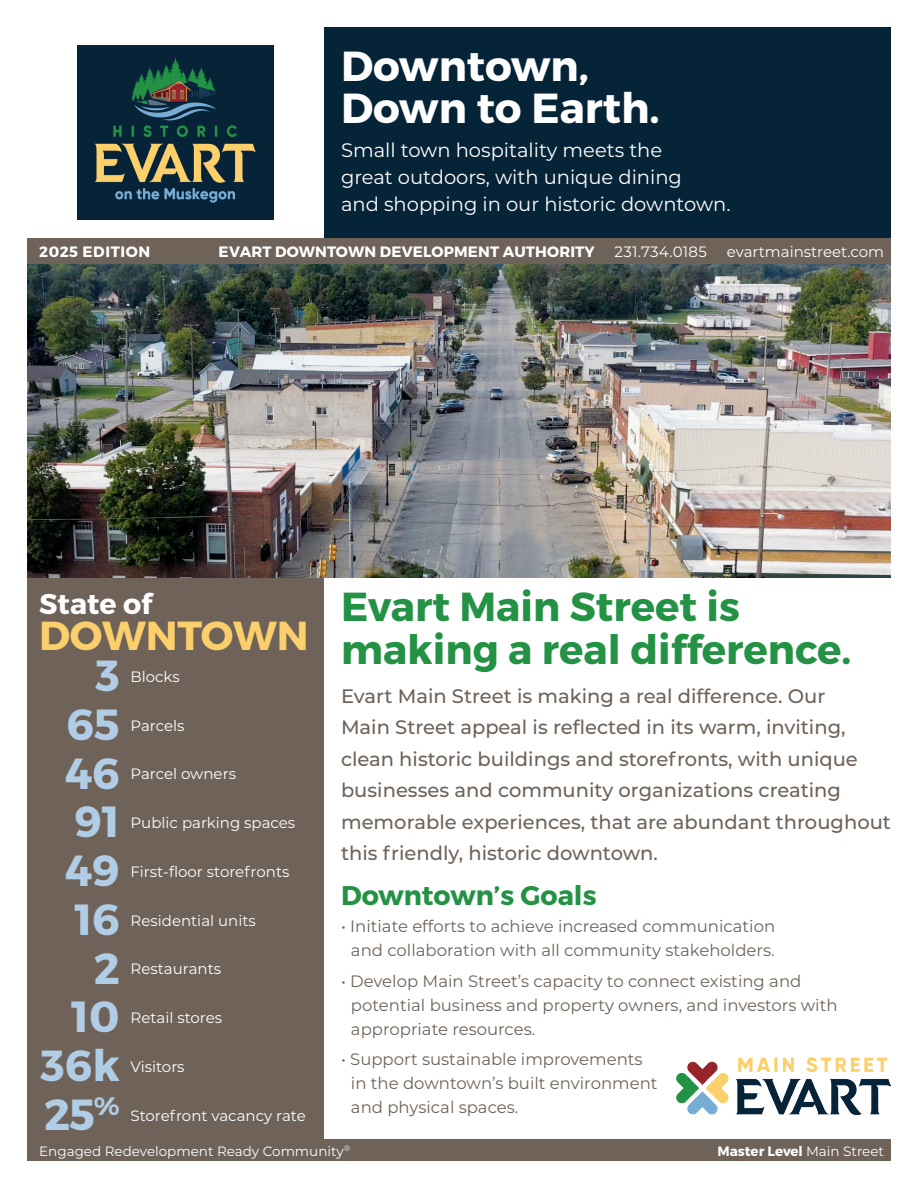
<style>
.page{position:relative;width:918px;height:1188px;background:#fff}
.page>*{position:absolute;margin:0;border:0;box-sizing:border-box;transform-origin:0 0}
.t1{font:700 43.5px/48.8px "Montserrat";color:#b1cde6;text-align:right}
.t2{font:700 42px/42px "Montserrat";color:#fff}
.t3{font:700 40.5px/43.5px "Montserrat";color:#239244}
.t4{font:700 40.5px "Montserrat";letter-spacing:-.01em;color:#fbd06c}
.t5{font:700 28.5px "Montserrat";color:#fff}
.t6{font:700 27px "Montserrat";color:#239244}
.t7{font:500 19.5px/31.5px "Montserrat";color:#6e6259}
.t8{font:19.5px/27px "Montserrat";color:#fff}
.t9{font:16.5px/24px "Montserrat";color:#6e6259}
.t10{font:15px "Montserrat";color:#fff}
.t11{font:700 15px "Montserrat";letter-spacing:.01em;color:#fff}
.t12{font:15px "Montserrat";letter-spacing:.02em;color:#fff}
.t13{font:700 15px "Montserrat";letter-spacing:.04em;color:#fff}
.t14{font:13.5px "Montserrat";color:#fff}
.t15{font:700 13.5px "Montserrat";color:#fff}
.s1{font-weight:400}
</style>
<div class="page">
<div style="left:27px;top:505px;width:296px;height:656px;background:#6e6259"></div>
<img style="left:27px;top:264px;width:864px;height:314px">
<img style="left:78px;top:46px;width:195px;height:173px">
<div style="left:324px;top:27px;width:567px;height:230px;background:#062438"></div>
<img style="left:677px;top:1057px;width:214px;height:58px">
<div style="left:27px;top:238px;width:864px;height:26px;background:#6e6259"></div>
<div style="left:27px;top:1140px;width:864px;height:21px;background:#6e6259"></div>
<p class="t13" style="left:39px;top:242px;width:113px">2025 EDITION</p>
<h2 class="t2" style="left:341px;top:46px;width:320px">Downtown,<br>Down to Earth.</h2>
<p class="t8" style="left:341px;top:136px;width:391px">Small town hospitality meets the<br>great outdoors, with unique dining<br>and shopping in our historic downtown.</p>
<p class="t11" style="left:218px;top:242px;width:378px">EVART DOWNTOWN DEVELOPMENT AUTHORITY</p>
<p class="t12" style="left:615px;top:241px;width:94px">231.734.0185</p>
<p class="t10" style="left:727px;top:241px;width:159px">evartmainstreet.com</p>
<h3 class="t5" style="left:39px;top:586px;width:114px">State of</h3>
<h3 class="t4" style="left:39px;top:611px;width:271px">DOWNTOWN</h3>
<h1 class="t1" style="left:41px;top:652px;width:81px">3<br>65<br>46<br>91<br>49<br>16<br>2<br>10<br>36k<br>25<sup>%</sup></h1>
<p class="t10" style="left:131px;top:666px;width:51px">Blocks</p>
<p class="t10" style="left:131px;top:715px;width:55px">Parcels</p>
<p class="t10" style="left:131px;top:764px;width:107px">Parcel owners</p>
<p class="t10" style="left:131px;top:813px;width:166px">Public parking spaces</p>
<p class="t10" style="left:131px;top:861px;width:160px">First-floor storefronts</p>
<p class="t10" style="left:131px;top:910px;width:127px">Residential units</p>
<p class="t10" style="left:131px;top:959px;width:92px">Restaurants</p>
<p class="t10" style="left:131px;top:1008px;width:93px">Retail stores</p>
<p class="t10" style="left:131px;top:1056px;width:56px">Visitors</p>
<p class="t10" style="left:131px;top:1105px;width:177px">Storefront vacancy rate</p>
<h3 class="t3" style="left:341px;top:585px;width:512px">Evart Main Street is making a real difference.</h3>
<p class="t7" style="left:341px;top:679px;width:551px">Evart Main Street is making a real difference. Our<br>Main Street appeal is reflected in its warm, inviting, clean historic buildings and storefronts, with unique businesses and community organizations creating memorable experiences, that are abundant throughout this friendly, historic downtown.</p>
<h3 class="t6" style="left:341px;top:879px;width:257px">Downtown’s Goals</h3>
<p class="t9" style="left:341px;top:913px;width:436px;text-align:center">• Initiate efforts to achieve increased communication and collaboration with all community stakeholders.</p>
<p class="t9" style="left:351px;top:968px;width:488px;text-indent:-10px">• Develop Main Street’s capacity to connect existing and potential business and property owners, and investors with appropriate resources.</p>
<p class="t9" style="left:351px;top:1047px;width:308px;text-indent:-10px">• Support sustainable improvements in the downtown’s built environment and physical spaces.</p>
<p class="t14" style="left:39px;top:1142px;width:312px">Engaged Redevelopment Ready Community<sup>®</sup></p>
<p class="t15" style="left:717px;top:1143px;width:168px">Master Level <span class="s1">Main Street</span></p>
</div>
